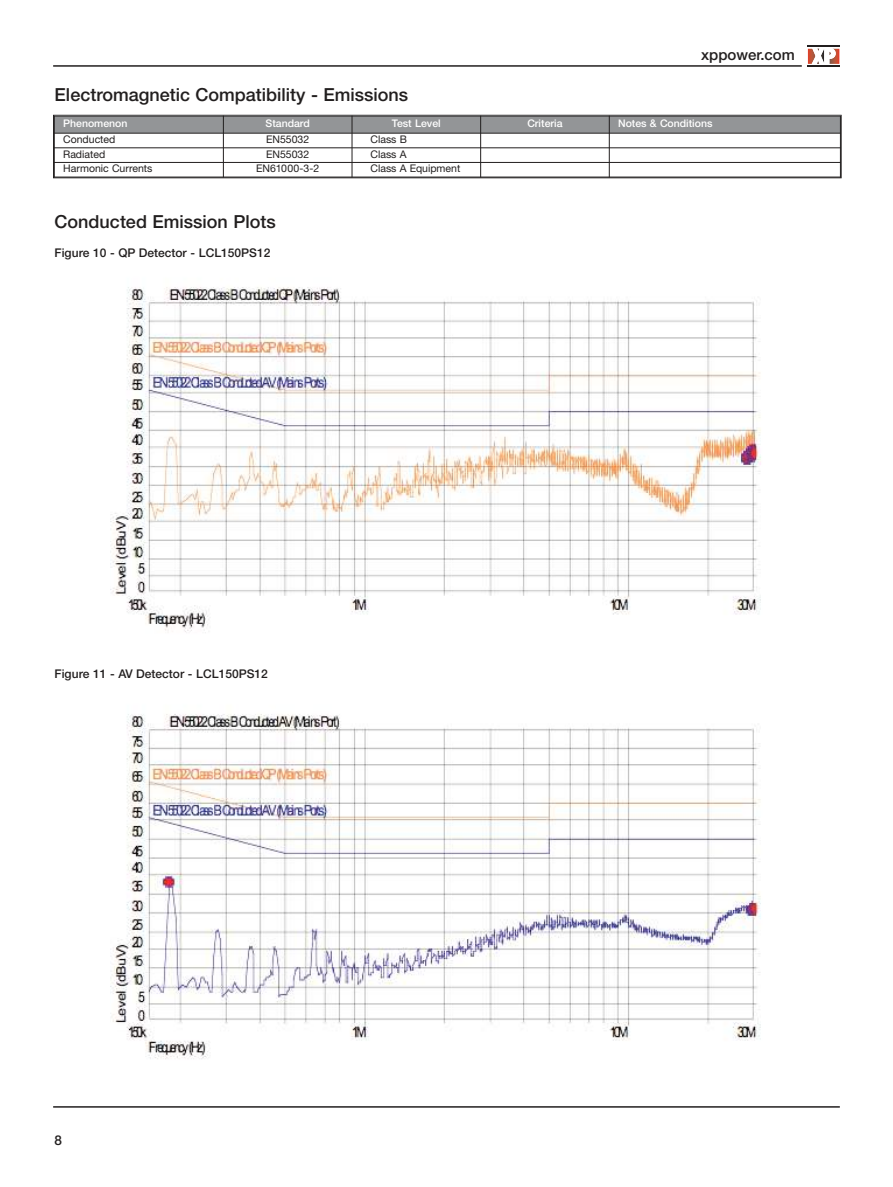
<style>
.page{position:relative;width:893px;height:1187px;background:#fff}
.page>*{position:absolute;margin:0;border:0;box-sizing:border-box;transform-origin:0 0}
.t1{font:500 18px "Helvetica Neue LT";color:#221f1f}
.t2{font:500 15px "Helvetica Neue LT";color:#221f1f}
.t3{font:500 13.5px "Helvetica Neue LT";color:#221f1f}
.t4{font:500 12px "Helvetica Neue LT";color:#221f1f}
.t5{font:10.5px "Helvetica Neue CE";color:#221f1f}
.t6{font:500 10.5px "Helvetica Neue LT";color:#fff}
</style>
<div class="page">
<hr style="left:53px;top:1106px;width:787px;height:1px;background:#221f1f">
<hr style="left:53px;top:65px;width:749px;height:2px;background:#221f1f">
<hr style="left:808px;top:45px;width:32px;height:2px;background:#221f1f">
<img style="left:808px;top:48px;width:8px;height:16px">
<img style="left:821px;top:49px;width:3px;height:14px">
<img style="left:829px;top:48px;width:11px;height:16px">
<hr style="left:808px;top:65px;width:32px;height:2px;background:#221f1f">
<div style="left:54px;top:116px;width:169px;height:17px;background:#939597"></div>
<div style="left:223px;top:116px;width:129px;height:17px;background:#939597"></div>
<div style="left:352px;top:116px;width:129px;height:17px;background:#939597"></div>
<div style="left:481px;top:116px;width:128px;height:17px;background:#939597"></div>
<div style="left:609px;top:116px;width:232px;height:17px;background:#939597"></div>
<hr style="left:54px;top:116px;width:1px;height:61px;background:#221f1f">
<hr style="left:223px;top:116px;width:1px;height:61px;background:#221f1f">
<hr style="left:352px;top:116px;width:1px;height:61px;background:#221f1f">
<hr style="left:480px;top:116px;width:1px;height:61px;background:#221f1f">
<hr style="left:609px;top:116px;width:1px;height:61px;background:#221f1f">
<hr style="left:840px;top:116px;width:1px;height:61px;background:#221f1f">
<hr style="left:54px;top:116px;width:787px;height:1px;background:#221f1f">
<hr style="left:54px;top:133px;width:787px;height:1px;background:#221f1f">
<hr style="left:54px;top:147px;width:787px;height:1px;background:#221f1f">
<hr style="left:54px;top:162px;width:787px;height:1px;background:#221f1f">
<hr style="left:54px;top:177px;width:787px;height:1px;background:#221f1f">
<img style="left:111px;top:287px;width:650px;height:346px">
<img style="left:111px;top:714px;width:650px;height:345px">
<h1 class="t1" style="left:55px;top:87px;width:355px">Electromagnetic Compatibility - Emissions</h1>
<h2 class="t2" style="left:701px;top:49px;width:95px">xppower.com</h2>
<p class="t6" style="left:63px;top:120px;width:66px">Phenomenon</p>
<p class="t6" style="left:266px;top:120px;width:46px">Standard</p>
<p class="t6" style="left:392px;top:120px;width:50px">Test Level</p>
<p class="t6" style="left:527px;top:120px;width:37px">Criteria</p>
<p class="t6" style="left:618px;top:120px;width:96px">Notes &amp; Conditions</p>
<p class="t5" style="left:63px;top:135px;width:54px">Conducted</p>
<p class="t5" style="left:266px;top:135px;width:45px">EN55032</p>
<p class="t5" style="left:370px;top:135px;width:38px">Class B</p>
<p class="t5" style="left:63px;top:150px;width:44px">Radiated</p>
<p class="t5" style="left:266px;top:150px;width:45px">EN55032</p>
<p class="t5" style="left:370px;top:150px;width:38px">Class A</p>
<p class="t5" style="left:63px;top:164px;width:91px">Harmonic Currents</p>
<p class="t5" style="left:256px;top:164px;width:65px">EN61000-3-2</p>
<p class="t5" style="left:370px;top:164px;width:91px">Class A Equipment</p>
<h1 class="t1" style="left:55px;top:215px;width:223px">Conducted Emission Plots</h1>
<p class="t4" style="left:55px;top:248px;width:217px">Figure 10 - QP Detector - LCL150PS12</p>
<p class="t4" style="left:55px;top:668px;width:215px">Figure 11 - AV Detector - LCL150PS12</p>
<p class="t3" style="left:55px;top:1134px;width:9px">8</p>
</div>
